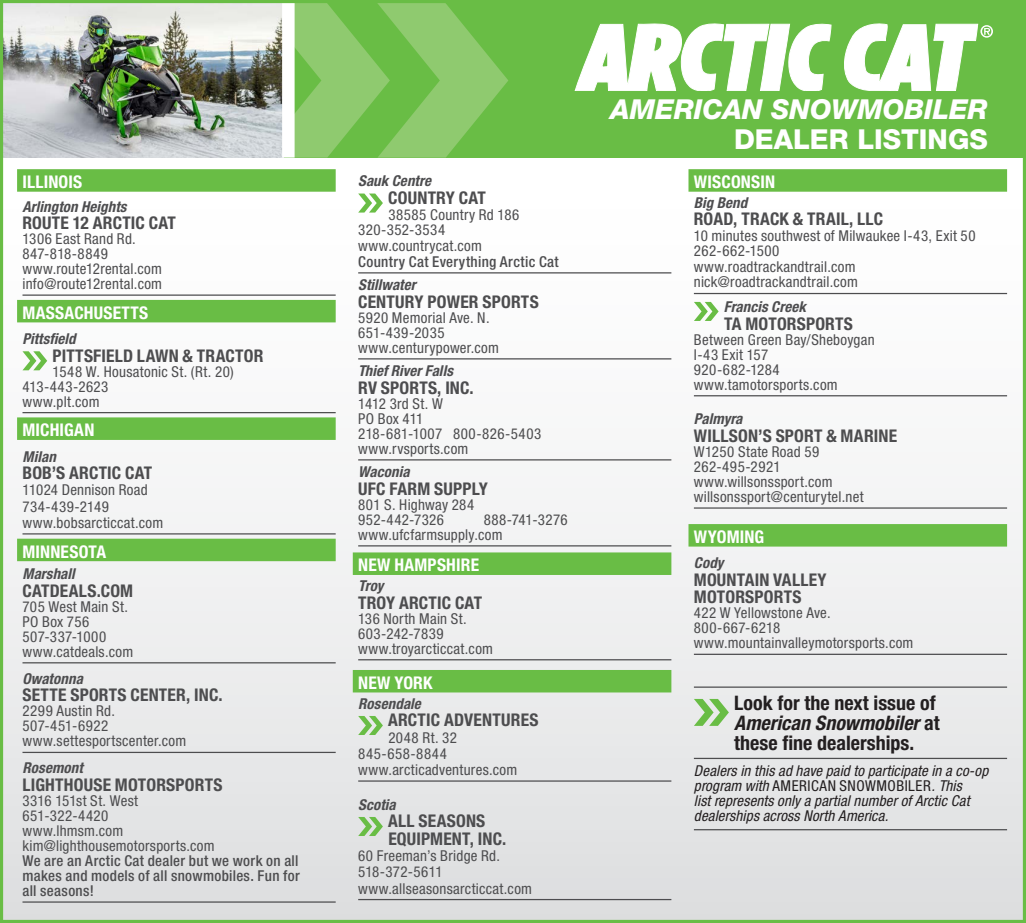
<style>
.page{position:relative;width:1026px;height:923px;background:#fff}
.page>*{position:absolute;margin:0;border:0;box-sizing:border-box;transform-origin:0 0}
.t1{font:italic 800 27.5px "Helvetica Neue LT Std";color:#fff}
.t2{font:800 27.5px "Helvetica Neue LT Std";color:#fff}
.t3{font:700 condensed 20px/20px "Helvetica Neue LT Std";color:#231f20}
.t4{font:700 condensed 17.5px/17.5px "Helvetica Neue LT Std";letter-spacing:.01em;color:#4d4d4f}
.t5{font:700 condensed 17.5px "Helvetica Neue LT Std";letter-spacing:.01em;color:#fff}
.t6{font:condensed 15px/15px "Helvetica Neue LT Std";letter-spacing:.02em;color:#4d4d4f}
.t7{font:italic condensed 15px/15px "Helvetica Neue LT Std";letter-spacing:.01em;color:#231f20}
.t8{font:italic 700 condensed 15px "Helvetica Neue LT Std";letter-spacing:.005em;color:#4d4d4f}
.t9{font:500 condensed 15px/15px "Helvetica Neue LT Std";letter-spacing:.02em;color:#4d4d4f;text-align:justify}
.s1{font-style:italic}
.s2{font-style:normal}
</style>
<div class="page">
<div style="left:0;top:158px;width:1026px;height:764px;background:linear-gradient(to bottom,#fff,#dcdfde)"></div>
<div style="left:0;top:0;width:1026px;height:158px;background:#69bd45"></div>
<svg style="left:295px;top:4px;width:213px;height:154px;fill:#8fca6f"></svg>
<img style="left:4px;top:4px;width:278px;height:154px">
<div style="left:282px;top:0;width:13px;height:158px;background:#fff"></div>
<svg style="left:575px;top:23px;width:257px;height:67px"></svg>
<svg style="left:844px;top:23px;width:149px;height:67px"></svg>
<div style="left:17px;top:169px;width:319px;height:23px;background:#69bd45"></div>
<hr style="left:22px;top:294px;width:314px;height:2px;background:#4d4d4f">
<div style="left:17px;top:300px;width:319px;height:22px;background:#69bd45"></div>
<hr style="left:22px;top:412px;width:314px;height:1px;background:#4d4d4f">
<div style="left:17px;top:417px;width:319px;height:23px;background:#69bd45"></div>
<hr style="left:22px;top:533px;width:314px;height:1px;background:#4d4d4f">
<div style="left:17px;top:538px;width:319px;height:23px;background:#69bd45"></div>
<hr style="left:22px;top:662px;width:314px;height:1px;background:#4d4d4f">
<hr style="left:22px;top:751px;width:314px;height:2px;background:#4d4d4f">
<hr style="left:22px;top:901px;width:314px;height:1px;background:#4d4d4f">
<svg style="left:22px;top:351px;width:25px;height:19px"></svg>
<hr style="left:358px;top:272px;width:313px;height:1px;background:#4d4d4f">
<hr style="left:358px;top:358px;width:313px;height:1px;background:#4d4d4f">
<hr style="left:358px;top:459px;width:313px;height:1px;background:#4d4d4f">
<hr style="left:358px;top:545px;width:313px;height:1px;background:#4d4d4f">
<div style="left:353px;top:552px;width:318px;height:23px;background:#69bd45"></div>
<hr style="left:358px;top:659px;width:313px;height:1px;background:#4d4d4f">
<div style="left:353px;top:670px;width:318px;height:22px;background:#69bd45"></div>
<hr style="left:358px;top:780px;width:313px;height:1px;background:#4d4d4f">
<hr style="left:358px;top:898px;width:313px;height:2px;background:#4d4d4f">
<svg style="left:358px;top:193px;width:25px;height:19px"></svg>
<svg style="left:358px;top:716px;width:25px;height:19px"></svg>
<svg style="left:358px;top:817px;width:25px;height:19px"></svg>
<div style="left:688px;top:169px;width:319px;height:23px;background:#69bd45"></div>
<hr style="left:694px;top:293px;width:313px;height:1px;background:#4d4d4f">
<hr style="left:694px;top:395px;width:313px;height:1px;background:#4d4d4f">
<hr style="left:694px;top:507px;width:313px;height:1px;background:#4d4d4f">
<div style="left:688px;top:524px;width:319px;height:22px;background:#69bd45"></div>
<hr style="left:694px;top:653px;width:313px;height:2px;background:#4d4d4f">
<hr style="left:694px;top:686px;width:313px;height:1px;background:#4d4d4f">
<hr style="left:694px;top:757px;width:313px;height:2px;background:#4d4d4f">
<hr style="left:694px;top:829px;width:313px;height:1px;background:#4d4d4f">
<svg style="left:694px;top:302px;width:25px;height:19px"></svg>
<svg style="left:694px;top:699px;width:35px;height:26px"></svg>
<p class="t5" style="left:22px;top:171px;width:61px">ILLINOIS</p>
<p class="t8" style="left:22px;top:197px;width:106px">Arlington Heights</p>
<p class="t4" style="left:22px;top:214px;width:155px">ROUTE 12 ARCTIC CAT</p>
<p class="t6" style="left:22px;top:231px;width:141px">1306 East Rand Rd.<br>847-818-8849 www.route12rental.com info@route12rental.com</p>
<p class="t5" style="left:22px;top:302px;width:127px">MASSACHUSETTS</p>
<p class="t8" style="left:22px;top:329px;width:55px">Pittsfield</p>
<p class="t4" style="left:52px;top:346px;width:212px">PITTSFIELD LAWN &amp; TRACTOR</p>
<p class="t6" style="left:23px;top:363px;width:213px;text-indent:30px">1548 W. Housatonic St. (Rt. 20)<br>413-443-2623<br>www.plt.com</p>
<p class="t5" style="left:22px;top:419px;width:73px">MICHIGAN</p>
<p class="t8" style="left:22px;top:447px;width:35px">Milan</p>
<p class="t4" style="left:22px;top:464px;width:131px">BOB’S ARCTIC CAT</p>
<p class="t6" style="left:22px;top:482px;width:142px;line-height:16.2px">11024 Dennison Road<br>734-439-2149 www.bobsarcticcat.com</p>
<p class="t5" style="left:22px;top:540px;width:85px">MINNESOTA</p>
<p class="t8" style="left:22px;top:565px;width:54px">Marshall</p>
<p class="t4" style="left:22px;top:581px;width:112px">CATDEALS.COM</p>
<p class="t6" style="left:22px;top:599px;width:112px">705 West Main St.<br>PO Box 756<br>507-337-1000 www.catdeals.com</p>
<p class="t8" style="left:22px;top:669px;width:62px">Owatonna</p>
<p class="t4" style="left:22px;top:686px;width:202px">SETTE SPORTS CENTER, INC.</p>
<p class="t6" style="left:22px;top:703px;width:165px">2299 Austin Rd.<br>507-451-6922 www.settesportscenter.com</p>
<p class="t8" style="left:22px;top:759px;width:62px">Rosemont</p>
<p class="t4" style="left:22px;top:775px;width:202px">LIGHTHOUSE MOTORSPORTS</p>
<p class="t6" style="left:22px;top:793px;width:194px">3316 151st St. West<br>651-322-4420<br>www.lhmsm.com kim@lighthousemotorsports.com</p>
<p class="t9" style="left:22px;top:853px;width:279px">We are an Arctic Cat dealer but we work on all makes and models of all snowmobiles. Fun for all seasons!</p>
<p class="t8" style="left:358px;top:172px;width:74px">Sauk Centre</p>
<p class="t4" style="left:388px;top:189px;width:99px">COUNTRY CAT</p>
<p class="t6" style="left:358px;top:206px;width:163px;line-height:15.8px;text-indent:30px">38585 Country Rd 186<br>320-352-3534 www.countrycat.com</p>
<p class="t9" style="left:358px;top:254px;width:202px">Country Cat Everything Arctic Cat</p>
<p class="t8" style="left:358px;top:276px;width:59px">Stillwater</p>
<p class="t4" style="left:358px;top:292px;width:182px">CENTURY POWER SPORTS</p>
<p class="t6" style="left:358px;top:310px;width:142px">5920 Memorial Ave. N.<br>651-439-2035 www.centurypower.com</p>
<p class="t8" style="left:358px;top:362px;width:96px">Thief River Falls</p>
<p class="t4" style="left:358px;top:378px;width:117px">RV SPORTS, INC.</p>
<p class="t6" style="left:358px;top:396px;width:185px">1412 3rd St. W<br>PO Box 411<br>218-681-1007 800-826-5403 www.rvsports.com</p>
<p class="t8" style="left:358px;top:463px;width:53px">Waconia</p>
<p class="t4" style="left:358px;top:479px;width:131px">UFC FARM SUPPLY</p>
<p class="t6" style="left:358px;top:497px;width:118px">801 S. Highway 284<br>952-442-7326</p>
<p class="t6" style="left:358px;top:512px;width:211px;text-indent:126px">888-741-3276 www.ufcfarmsupply.com</p>
<p class="t5" style="left:358px;top:554px;width:122px">NEW HAMPSHIRE</p>
<p class="t8" style="left:358px;top:576px;width:27px">Troy</p>
<p class="t4" style="left:358px;top:593px;width:125px">TROY ARCTIC CAT</p>
<p class="t6" style="left:358px;top:611px;width:136px">136 North Main St.<br>603-242-7839 www.troyarcticcat.com</p>
<p class="t5" style="left:358px;top:672px;width:76px">NEW YORK</p>
<p class="t8" style="left:358px;top:694px;width:64px">Rosendale</p>
<p class="t4" style="left:388px;top:711px;width:152px">ARCTIC ADVENTURES</p>
<p class="t6" style="left:358px;top:729px;width:161px;line-height:16.2px;text-indent:30px">2048 Rt. 32<br>845-658-8844 www.arcticadventures.com</p>
<p class="t8" style="left:358px;top:795px;width:39px">Scotia</p>
<p class="t4" style="left:388px;top:812px;width:120px">ALL SEASONS<br>EQUIPMENT, INC.</p>
<p class="t6" style="left:358px;top:847px;width:175px;line-height:16.2px">60 Freeman’s Bridge Rd.<br>518-372-5611 www.allseasonsarcticcat.com</p>
<h1 class="t1" style="left:610px;top:92px;width:379px">AMERICAN SNOWMOBILER</h1>
<h1 class="t2" style="left:734px;top:122px;width:255px">DEALER LISTINGS</h1>
<p class="t5" style="left:694px;top:171px;width:83px">WISCONSIN</p>
<p class="t8" style="left:694px;top:193px;width:55px">Big Bend</p>
<p class="t4" style="left:694px;top:210px;width:191px">ROAD, TRACK &amp; TRAIL, LLC</p>
<p class="t6" style="left:694px;top:228px;width:283px">10 minutes southwest of Milwaukee I-43, Exit 50<br>262-662-1500<br>www.roadtrackandtrail.com nick@roadtrackandtrail.com</p>
<p class="t8" style="left:724px;top:298px;width:84px">Francis Creek</p>
<p class="t4" style="left:724px;top:314px;width:131px">TA MOTORSPORTS</p>
<p class="t6" style="left:694px;top:332px;width:182px">Between Green Bay/Sheboygan<br>I-43 Exit 157<br>920-682-1284 www.tamotorsports.com</p>
<p class="t8" style="left:694px;top:410px;width:50px">Palmyra</p>
<p class="t4" style="left:694px;top:427px;width:205px">WILLSON’S SPORT &amp; MARINE</p>
<p class="t6" style="left:694px;top:444px;width:171px">W1250 State Road 59<br>262-495-2921 www.willsonssport.com willsonssport@centurytel.net</p>
<p class="t5" style="left:694px;top:526px;width:72px">WYOMING</p>
<p class="t8" style="left:694px;top:554px;width:31px">Cody</p>
<p class="t4" style="left:694px;top:570px;width:134px">MOUNTAIN VALLEY<br>MOTORSPORTS</p>
<p class="t6" style="left:694px;top:605px;width:221px">422 W Yellowstone Ave.<br>800-667-6218 www.mountainvalleymotorsports.com</p>
<h2 class="t3" style="left:734px;top:692px;width:207px">Look for the next issue of<br><span class="s1">American Snowmobiler</span> at these fine dealerships.</h2>
<p class="t7" style="left:694px;top:763px;width:296px">Dealers in this ad have paid to participate in a co-op program with <span class="s2">AMERICAN SNOWMOBILER</span>. This<br>list represents only a partial number of Arctic Cat dealerships across North America.</p>
</div>
